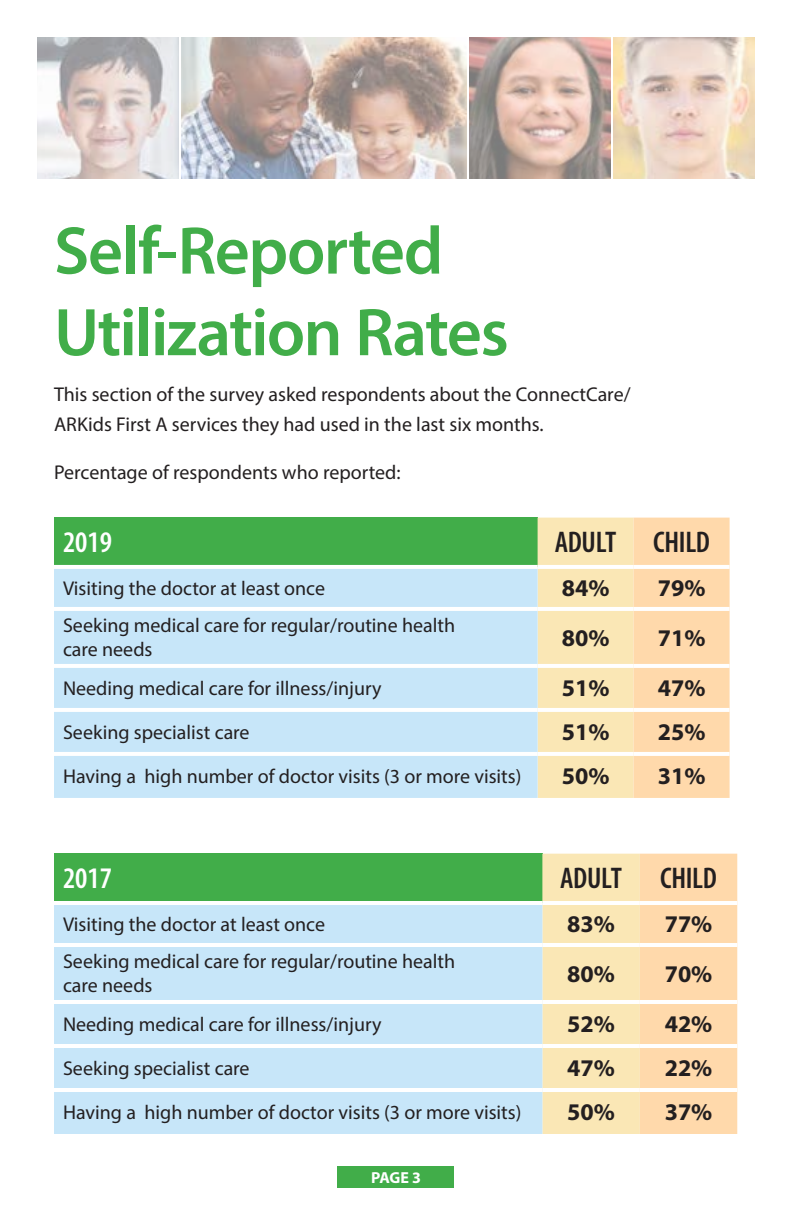
<style>
.page{position:relative;width:792px;height:1224px;background:#fff}
.page>*{position:absolute;margin:0;border:0;box-sizing:border-box;transform-origin:0 0}
.t1{font:600 68px "Myriad Pro";letter-spacing:-.025em;color:#41ad49}
.t2{font:600 condensed 30px "Myriad Pro";letter-spacing:-.01em;color:#231f20}
.t3{font:600 condensed 30px "Myriad Pro";color:#fff}
.t4{font:700 24px "Myriad Pro";color:#231f20}
.t5{font:20px/30px "Myriad Pro";color:#231f20}
.t6{font:700 16px "Myriad Pro";color:#fff}
</style>
<div class="page">
<img style="left:38px;top:38px;width:716px;height:140px">
<div style="left:467px;top:35px;width:146px;height:146px;border:2px solid #fff"></div>
<div style="left:611px;top:35px;width:146px;height:146px;border:2px solid #fff"></div>
<div style="left:35px;top:35px;width:146px;height:146px;border:2px solid #fff"></div>
<svg style="left:178px;top:35px;width:292px;height:146px;background:#c4b6b1"></svg>
<div style="left:338px;top:1166px;width:116px;height:22px;background:#41ad49"></div>
<div style="left:54px;top:518px;width:484px;height:49px;background:#41ad49"></div>
<div style="left:538px;top:518px;width:192px;height:280px;background:#fce1b2"></div>
<div style="left:54px;top:569px;width:484px;height:229px;background:#c7e6f9"></div>
<hr style="left:54px;top:565px;width:484px;height:4px;background:#fff">
<hr style="left:538px;top:565px;width:96px;height:4px;background:#fff">
<hr style="left:634px;top:565px;width:96px;height:4px;background:#fff">
<hr style="left:54px;top:607px;width:484px;height:4px;background:#fff">
<hr style="left:538px;top:607px;width:96px;height:4px;background:#fff">
<hr style="left:634px;top:607px;width:96px;height:4px;background:#fff">
<hr style="left:54px;top:664px;width:484px;height:4px;background:#fff">
<hr style="left:538px;top:664px;width:96px;height:4px;background:#fff">
<hr style="left:634px;top:664px;width:96px;height:4px;background:#fff">
<hr style="left:54px;top:708px;width:484px;height:4px;background:#fff">
<hr style="left:538px;top:708px;width:96px;height:4px;background:#fff">
<hr style="left:634px;top:708px;width:96px;height:4px;background:#fff">
<hr style="left:54px;top:752px;width:484px;height:4px;background:#fff">
<hr style="left:538px;top:752px;width:96px;height:4px;background:#fff">
<hr style="left:634px;top:752px;width:96px;height:4px;background:#fff">
<div style="left:54px;top:854px;width:488px;height:49px;background:#41ad49"></div>
<svg style="left:542px;top:854px;width:195px;height:280px;background:#fce0b0"></svg>
<div style="left:54px;top:905px;width:488px;height:229px;background:#c7e6f9"></div>
<hr style="left:54px;top:901px;width:488px;height:4px;background:#fff">
<hr style="left:542px;top:901px;width:98px;height:4px;background:#fff">
<hr style="left:640px;top:901px;width:97px;height:4px;background:#fff">
<hr style="left:54px;top:943px;width:488px;height:4px;background:#fff">
<hr style="left:542px;top:943px;width:98px;height:4px;background:#fff">
<hr style="left:640px;top:943px;width:97px;height:4px;background:#fff">
<hr style="left:54px;top:1000px;width:488px;height:4px;background:#fff">
<hr style="left:542px;top:1000px;width:98px;height:4px;background:#fff">
<hr style="left:640px;top:1000px;width:97px;height:4px;background:#fff">
<hr style="left:54px;top:1044px;width:488px;height:4px;background:#fff">
<hr style="left:542px;top:1044px;width:98px;height:4px;background:#fff">
<hr style="left:640px;top:1044px;width:97px;height:4px;background:#fff">
<hr style="left:54px;top:1088px;width:488px;height:4px;background:#fff">
<hr style="left:542px;top:1088px;width:98px;height:4px;background:#fff">
<hr style="left:640px;top:1088px;width:97px;height:4px;background:#fff">
<p class="t1" style="left:54px;top:208px;width:391px">Self-Reported</p>
<p class="t1" style="left:54px;top:289px;width:456px">Utilization Rates</p>
<p class="t5" style="left:54px;top:379px;width:578px">This section of the survey asked respondents about the ConnectCare/<br>ARKids First A services they had used in the last six months.</p>
<p class="t5" style="left:54px;top:457px;width:348px">Percentage of respondents who reported:</p>
<p class="t3" style="left:63px;top:526px;width:50px">2019</p>
<p class="t2" style="left:555px;top:526px;width:63px">ADULT</p>
<p class="t2" style="left:653px;top:526px;width:58px">CHILD</p>
<p class="t5" style="left:63px;top:573px;width:264px">Visiting the doctor at least once</p>
<p class="t4" style="left:562px;top:572px;width:49px">84%</p>
<p class="t4" style="left:658px;top:572px;width:49px">79%</p>
<p class="t5" style="left:63px;top:610px;width:394px">Seeking medical care for regular/routine health</p>
<p class="t5" style="left:63px;top:634px;width:91px">care needs</p>
<p class="t4" style="left:562px;top:622px;width:49px">80%</p>
<p class="t4" style="left:658px;top:622px;width:49px">71%</p>
<p class="t5" style="left:63px;top:673px;width:320px">Needing medical care for illness/injury</p>
<p class="t4" style="left:562px;top:672px;width:49px">51%</p>
<p class="t4" style="left:658px;top:672px;width:49px">47%</p>
<p class="t5" style="left:63px;top:717px;width:188px">Seeking specialist care</p>
<p class="t4" style="left:562px;top:716px;width:49px">51%</p>
<p class="t4" style="left:658px;top:716px;width:49px">25%</p>
<p class="t5" style="left:63px;top:761px;width:460px">Having a high number of doctor visits (3 or more visits)</p>
<p class="t4" style="left:562px;top:760px;width:49px">50%</p>
<p class="t4" style="left:658px;top:760px;width:49px">31%</p>
<p class="t3" style="left:63px;top:862px;width:50px">2017</p>
<p class="t2" style="left:560px;top:862px;width:63px">ADULT</p>
<p class="t2" style="left:660px;top:862px;width:58px">CHILD</p>
<p class="t5" style="left:63px;top:909px;width:264px">Visiting the doctor at least once</p>
<p class="t4" style="left:567px;top:908px;width:49px">83%</p>
<p class="t4" style="left:665px;top:908px;width:49px">77%</p>
<p class="t5" style="left:63px;top:946px;width:394px">Seeking medical care for regular/routine health</p>
<p class="t5" style="left:63px;top:970px;width:91px">care needs</p>
<p class="t4" style="left:567px;top:958px;width:49px">80%</p>
<p class="t4" style="left:665px;top:958px;width:49px">70%</p>
<p class="t5" style="left:63px;top:1009px;width:320px">Needing medical care for illness/injury</p>
<p class="t4" style="left:567px;top:1008px;width:49px">52%</p>
<p class="t4" style="left:665px;top:1008px;width:49px">42%</p>
<p class="t5" style="left:63px;top:1053px;width:188px">Seeking specialist care</p>
<p class="t4" style="left:567px;top:1052px;width:49px">47%</p>
<p class="t4" style="left:665px;top:1052px;width:49px">22%</p>
<p class="t5" style="left:63px;top:1097px;width:460px">Having a high number of doctor visits (3 or more visits)</p>
<p class="t4" style="left:567px;top:1096px;width:49px">50%</p>
<p class="t4" style="left:665px;top:1096px;width:49px">37%</p>
<p class="t6" style="left:371px;top:1167px;width:51px">PAGE 3</p>
</div>
